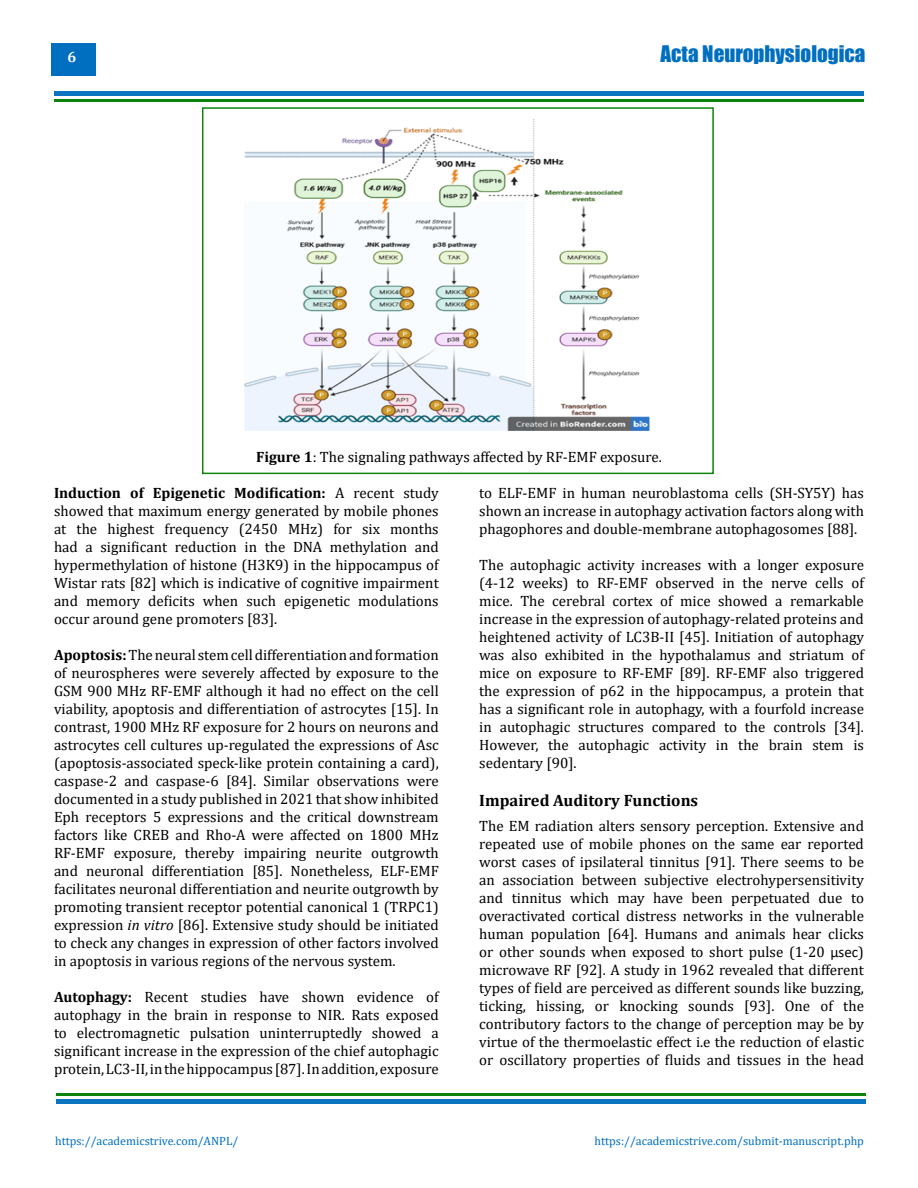
<style>
.page{position:relative;width:918px;height:1188px;background:#fff}
.page>*{position:absolute;margin:0;border:0;box-sizing:border-box;transform-origin:0 0}
.t1{font:21px "Impact";color:#006fc0}
.t2{font:700 16.5px "Cambria";color:#000}
.t3{font:15px/18px "Cambria";color:#000;text-align:justify}
.t4{font:700 15px "Cambria";color:#fff}
.t5{font:12px "Cambria";color:#006fc0}
.s1{font-weight:700}
.s2{font-style:italic}
.s3{font-family:"Calibri"}
</style>
<div class="page">
<div style="left:51px;top:43px;width:45px;height:33px;background:#006fc0"></div>
<div style="left:54px;top:91px;width:810px;height:5px;background:#0b75c2"></div>
<div style="left:56px;top:1099px;width:810px;height:5px;background:#0b75c2"></div>
<hr style="left:54px;top:99px;width:810px;height:3px;background:#007f01">
<hr style="left:56px;top:1094px;width:810px;height:2px;background:#007f01">
<img style="left:244px;top:120px;width:406px;height:311px">
<div style="left:202px;top:107px;width:512px;height:367px;border:2px solid #007f01"></div>
<p class="t4" style="left:68px;top:47px;width:10px">6</p>
<h1 class="t1" style="left:661px;top:37px;width:206px">Acta Neurophysiologica</h1>
<p class="t3" style="left:256px;top:447px;width:407px"><span class="s1">Figure 1</span>: The signaling pathways affected by RF-EMF exposure.</p>
<p class="t3" style="left:54px;top:483px;width:386px"><span class="s1">Induction of Epigenetic Modification:</span> A recent study showed that maximum energy generated by mobile phones at the highest frequency (2450 MHz) for six months had a significant reduction in the DNA methylation and hypermethylation of histone (H3K9) in the hippocampus of Wistar rats [82] which is indicative of cognitive impairment and memory deficits when such epigenetic modulations occur around gene promoters [83].</p>
<p class="t3" style="left:54px;top:645px;width:386px"><span class="s1">Apoptosis:</span> The neural stem cell differentiation and formation of neurospheres were severely affected by exposure to the GSM 900 MHz RF-EMF although it had no effect on the cell viability, apoptosis and differentiation of astrocytes [15]. In contrast, 1900 MHz RF exposure for 2 hours on neurons and astrocytes cell cultures up-regulated the expressions of Asc (apoptosis-associated speck-like protein containing a card), caspase-2 and caspase-6 [84]. Similar observations were documented in a study published in 2021 that show inhibited Eph receptors 5 expressions and the critical downstream factors like CREB and Rho-A were affected on 1800 MHz RF-EMF exposure, thereby impairing neurite outgrowth and neuronal differentiation [85]. Nonetheless, ELF-EMF facilitates neuronal differentiation and neurite outgrowth by promoting transient receptor potential canonical 1 (TRPC1) expression <span class="s2">in vitro</span> [86]. Extensive study should be initiated to check any changes in expression of other factors involved in apoptosis in various regions of the nervous system.</p>
<p class="t3" style="left:54px;top:987px;width:386px"><span class="s1">Autophagy:</span> Recent studies have shown evidence of autophagy in the brain in response to NIR. Rats exposed to electromagnetic pulsation uninterruptedly showed a significant increase in the expression of the chief autophagic protein, LC3-II, in the hippocampus [87]. In addition, exposure</p>
<p class="t3" style="left:479px;top:483px;width:386px">to ELF-EMF in human neuroblastoma cells (SH-SY5Y) has shown an increase in autophagy activation factors along with phagophores and double-membrane autophagosomes [88].</p>
<p class="t3" style="left:479px;top:555px;width:386px">The autophagic activity increases with a longer exposure (4-12 weeks) to RF-EMF observed in the nerve cells of mice. The cerebral cortex of mice showed a remarkable increase in the expression of autophagy-related proteins and heightened activity of LC3B-II [45]. Initiation of autophagy was also exhibited in the hypothalamus and striatum of mice on exposure to RF-EMF [89]. RF-EMF also triggered the expression of p62 in the hippocampus, a protein that has a significant role in autophagy, with a fourfold increase in autophagic structures compared to the controls [34].<br>However, the autophagic activity in the brain stem is sedentary [90].</p>
<p class="t2" style="left:479px;top:789px;width:220px">Impaired Auditory Functions</p>
<p class="t3" style="left:479px;top:816px;width:386px">The EM radiation alters sensory perception. Extensive and repeated use of mobile phones on the same ear reported worst cases of ipsilateral tinnitus [91]. There seems to be an association between subjective electrohypersensitivity and tinnitus which may have been perpetuated due to overactivated cortical distress networks in the vulnerable human population [64]. Humans and animals hear clicks or other sounds when exposed to short pulse (1-20 <span class="s3">μsec</span>) microwave RF [92]. A study in 1962 revealed that different types of field are perceived as different sounds like buzzing, ticking, hissing, or knocking sounds [93]. One of the contributory factors to the change of perception may be by virtue of the thermoelastic effect i.e the reduction of elastic or oscillatory properties of fluids and tissues in the head</p>
<p class="t5" style="left:55px;top:1134px;width:185px">https://academicstrive.com/ANPL/</p>
<p class="t5" style="left:594px;top:1134px;width:271px">https://academicstrive.com/submit-manuscript.php</p>
</div>
